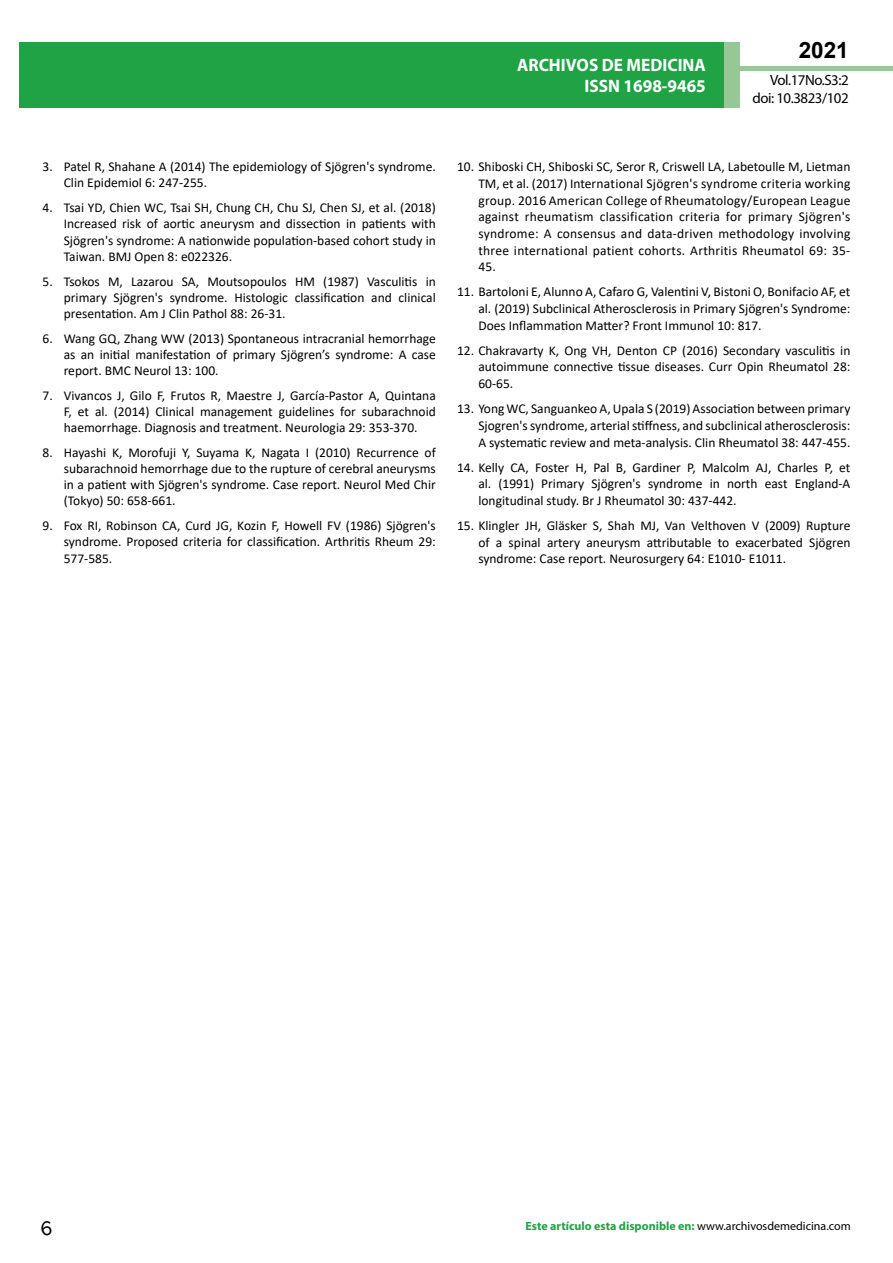
<style>
.page{position:relative;width:893px;height:1263px;background:#fff}
.page>*{position:absolute;margin:0;border:0;box-sizing:border-box;transform-origin:0 0}
.t1{font:25.5px "Tunga";color:#000}
.t2{font:700 22.5px "Arial";color:#000}
.t3{font:700 18px/21.6px "Myriad Pro";color:#fff;text-align:right;scale:.96 1}
.t4{font:14.85px/17.9px "Myriad Pro";letter-spacing:-.03em;color:#000;text-align:right}
.t5{font:13.5px/16.6px "Calibri";color:#000;text-align:justify}
.t6{font:700 12px "Myriad Pro";color:#1fa345}
.s1{color:#1da34a}
.s2{font-weight:400;color:#000}
</style>
<div class="page">
<div style="left:722px;top:66px;width:171px;height:5px;background:#96c996"></div>
<div style="left:19px;top:42px;width:706px;height:66px;background:#1fa345"></div>
<div style="left:725px;top:42px;width:15px;height:66px;background:#96c896"></div>
<h3 class="t3" style="left:517px;top:53px;width:198px">ARCHIVOS DE MEDICINA<br>ISSN 1698-9465</h3>
<h2 class="t2" style="left:799px;top:35px;width:52px">2021</h2>
<p class="t4" style="left:752px;top:71px;width:98px">Vol.17No.S3:2 doi: 10.3823/102</p>
<p class="t5" style="left:64px;top:158px;width:374px;line-height:16.2px;text-indent:-21px">3. Patel R, Shahane A (2014) The epidemiology of Sjögren's syndrome.<br>Clin Epidemiol 6: 247-255.</p>
<p class="t5" style="left:64px;top:199px;width:374px;line-height:16.2px;text-indent:-21px">4. Tsai YD, Chien WC, Tsai SH, Chung CH, Chu SJ, Chen SJ, et al. (2018)<br>Increased risk of aortic aneurysm and dissection in patients with Sjögren's syndrome: A nationwide population-based cohort study in Taiwan. BMJ Open 8: e022326.</p>
<p class="t5" style="left:64px;top:273px;width:374px;line-height:16.2px;text-indent:-21px">5. Tsokos M, Lazarou SA, Moutsopoulos HM (1987) Vasculitis in primary Sjögren's syndrome. Histologic classification and clinical presentation. Am J Clin Pathol 88: 26-31.</p>
<p class="t5" style="left:64px;top:330px;width:374px;line-height:16.2px;text-indent:-21px">6. Wang GQ, Zhang WW (2013) Spontaneous intracranial hemorrhage as an initial manifestation of primary Sjögren’s syndrome: A case report. BMC Neurol 13: 100.</p>
<p class="t5" style="left:64px;top:387px;width:374px;line-height:16.2px;text-indent:-21px">7. Vivancos J, Gilo F, Frutos R, Maestre J, García-Pastor A, Quintana F, et al. (2014) Clinical management guidelines for subarachnoid haemorrhage. Diagnosis and treatment. Neurologia 29: 353-370.</p>
<p class="t5" style="left:64px;top:444px;width:374px;line-height:16.2px;text-indent:-21px">8. Hayashi K, Morofuji Y, Suyama K, Nagata I (2010) Recurrence of subarachnoid hemorrhage due to the rupture of cerebral aneurysms in a patient with Sjögren's syndrome. Case report. Neurol Med Chir (Tokyo) 50: 658-661.</p>
<p class="t5" style="left:64px;top:517px;width:374px;line-height:16.2px;text-indent:-21px">9. Fox RI, Robinson CA, Curd JG, Kozin F, Howell FV (1986) Sjögren's syndrome. Proposed criteria for classification. Arthritis Rheum 29:<br>577-585.</p>
<p class="t5" style="left:478px;top:158px;width:374px;text-indent:-21px">10. Shiboski CH, Shiboski SC, Seror R, Criswell LA, Labetoulle M, Lietman TM, et al. (2017) International Sjögren's syndrome criteria working group. 2016 American College of Rheumatology/European League against rheumatism classification criteria for primary Sjögren's syndrome: A consensus and data-driven methodology involving three international patient cohorts. Arthritis Rheumatol 69: 35- 45.</p>
<p class="t5" style="left:478px;top:283px;width:374px;text-indent:-21px">11. Bartoloni E, Alunno A, Cafaro G, Valentini V, Bistoni O, Bonifacio AF, et al. (2019) Subclinical Atherosclerosis in Primary Sjögren's Syndrome:<br>Does Inflammation Matter? Front Immunol 10: 817.</p>
<p class="t5" style="left:478px;top:342px;width:374px;text-indent:-21px">12. Chakravarty K, Ong VH, Denton CP (2016) Secondary vasculitis in autoimmune connective tissue diseases. Curr Opin Rheumatol 28:<br>60-65.</p>
<p class="t5" style="left:478px;top:400px;width:374px;text-indent:-21px">13. Yong WC, Sanguankeo A, Upala S (2019) Association between primary Sjogren's syndrome, arterial stiffness, and subclinical atherosclerosis:<br>A systematic review and meta-analysis. Clin Rheumatol 38: 447-455.</p>
<p class="t5" style="left:478px;top:458px;width:374px;text-indent:-21px">14. Kelly CA, Foster H, Pal B, Gardiner P, Malcolm AJ, Charles P, et al. (1991) Primary Sjögren's syndrome in north east England-A longitudinal study. Br J Rheumatol 30: 437-442.</p>
<p class="t5" style="left:478px;top:517px;width:374px;text-indent:-21px">15. Klingler JH, Gläsker S, Shah MJ, Van Velthoven V (2009) Rupture of a spinal artery aneurysm attributable to exacerbated Sjögren syndrome: Case report. Neurosurgery 64: E1010- E1011.</p>
<h1 class="t1" style="left:40px;top:1211px;width:14px">6</h1>
<p class="t6" style="left:525px;top:1218px;width:327px">Este artículo esta disp<span class="s1">oni</span>ble en: <span class="s2">www.archivosdemedicina.com</span></p>
</div>
